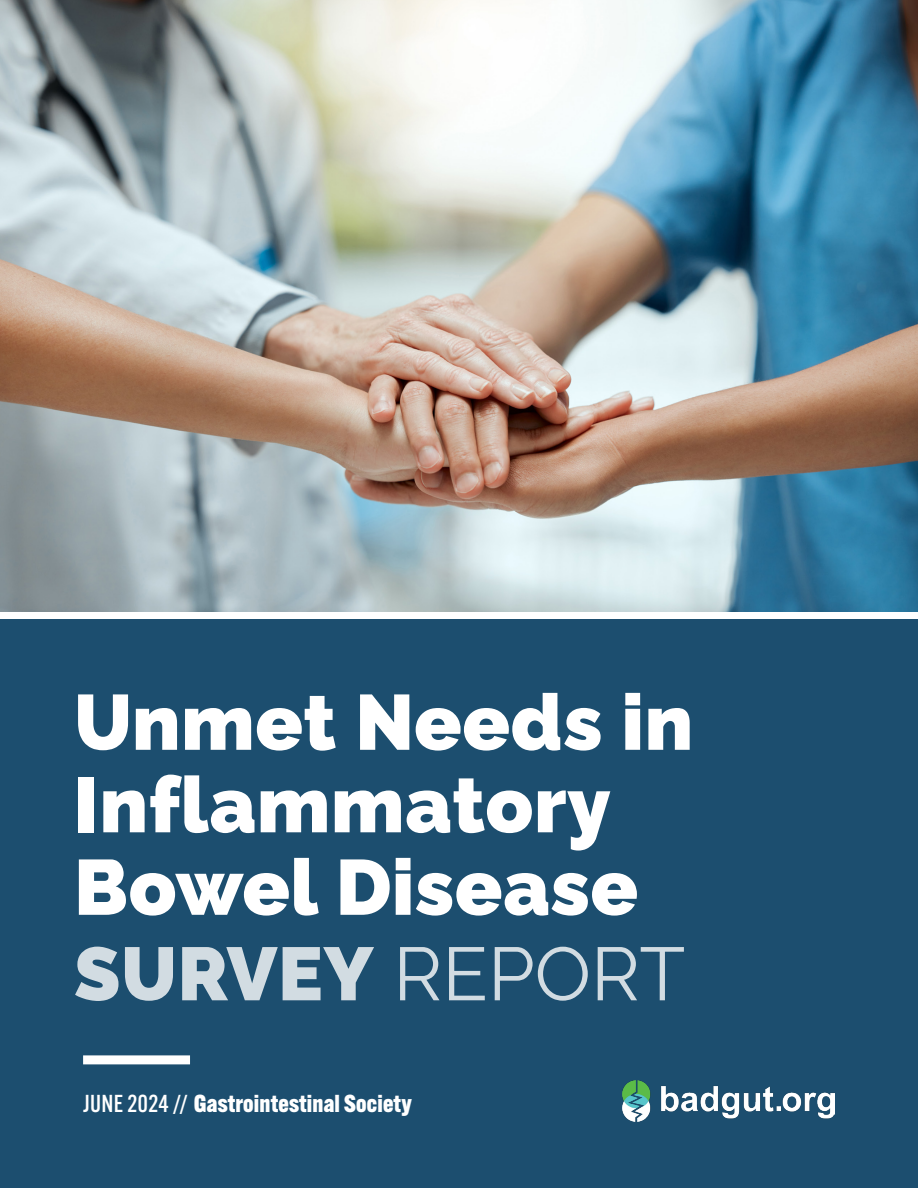
<style>
.page{position:relative;width:918px;height:1188px;background:#fff}
.page>*{position:absolute;margin:0;border:0;box-sizing:border-box;transform-origin:0 0}
.t1{font:900 78px "Raleway";letter-spacing:.01em;color:#fff}
.t2{font:900 75px "Raleway";letter-spacing:.01em;color:#d2dce2}
.t3{font:800 24px "Alternate Gothic ATF";letter-spacing:.01em;color:#fff}
.s1{font-weight:400}
.s2{font-weight:500}
</style>
<div class="page">
<div style="left:0;top:619px;width:918px;height:569px;background:#1c4e6f"></div>
<div style="left:83px;top:1055px;width:107px;height:9px;background:#fff"></div>
<img style="left:622px;top:1080px;width:213px;height:41px">
<img style="left:0;top:0;width:918px;height:612px">
<p class="t1" style="left:74px;top:660px;width:621px">Unmet Needs in</p>
<p class="t1" style="left:74px;top:743px;width:538px">Inflammatory</p>
<p class="t1" style="left:74px;top:825px;width:565px">Bowel Disease</p>
<p class="t2" style="left:74px;top:914px;width:613px">SURVEY <span class="s1">REPORT</span></p>
<p class="t3" style="left:83px;top:1089px;width:330px"><span class="s2">JUNE 2024 //</span> Gastrointestinal Society</p>
</div>
